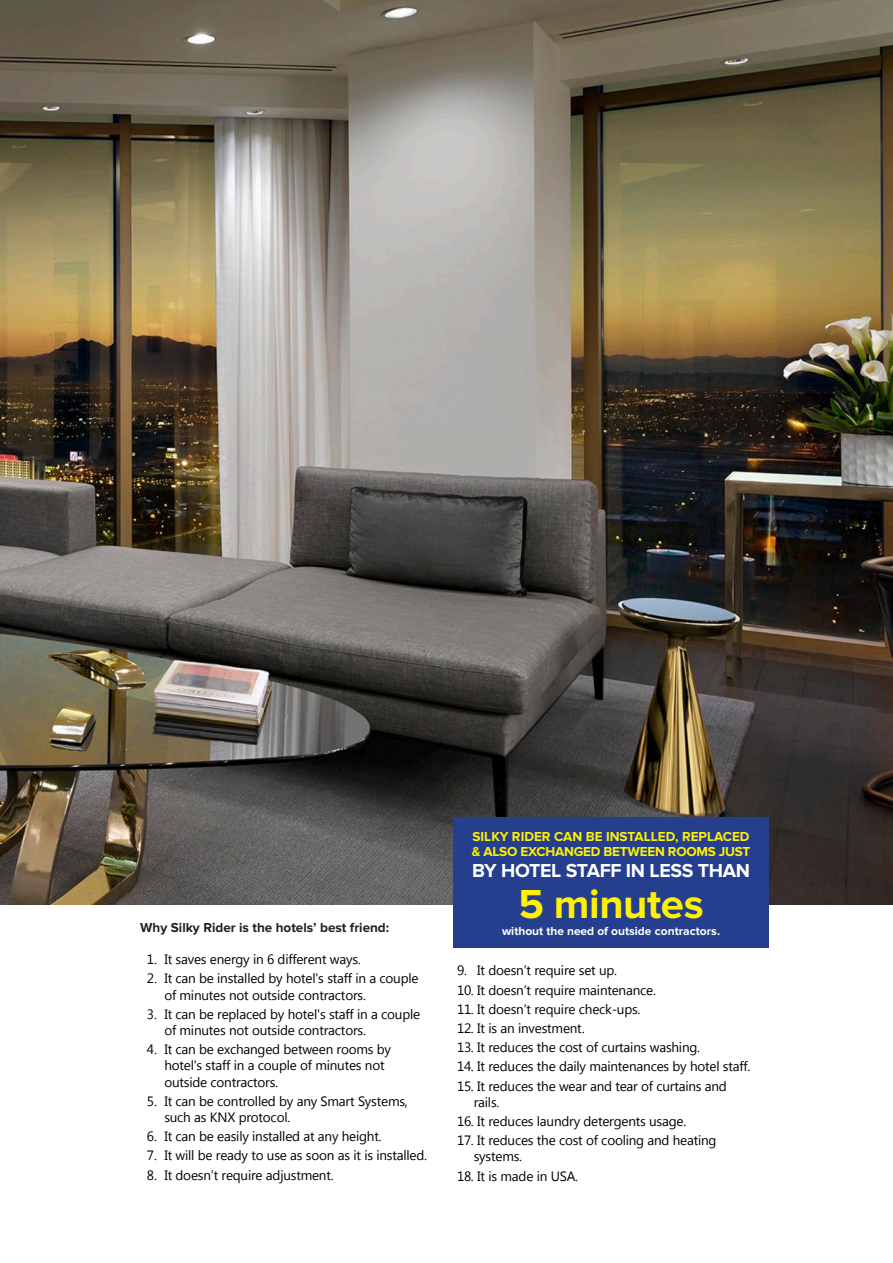
<style>
.page{position:relative;width:893px;height:1263px;background:#fff}
.page>*{position:absolute;margin:0;border:0;box-sizing:border-box;transform-origin:0 0}
.t1{font:700 42px "Proxima Nova";letter-spacing:-.01em;color:#fff101}
.t2{font:700 19.5px "Proxima Nova";letter-spacing:-.015em;color:#fff}
.t3{font:13.5px/16.2px "Segoe UI";letter-spacing:-.015em;color:#000}
.t4{font:700 13.5px/15px "Proxima Nova";letter-spacing:-.015em;color:#fff101}
.t5{font:700 13.5px "Proxima Nova";color:#231f20}
.t6{font:700 12px "Proxima Nova";color:#fff}
</style>
<div class="page">
<img style="left:0;top:0;width:893px;height:904px">
<div style="left:453px;top:817px;width:316px;height:130px;background:#253f8e"></div>
<p class="t5" style="left:140px;top:920px;width:251px">Why Silky Rider is the hotels’ best friend:</p>
<p class="t3" style="left:147px;top:951px;width:215px">1. It saves energy in 6 different ways.</p>
<p class="t3" style="left:164px;top:970px;width:256px;text-indent:-17px">2. It can be installed by hotel's staff in a couple of minutes not outside contractors.</p>
<p class="t3" style="left:164px;top:1005px;width:257px;text-indent:-17px">3. It can be replaced by hotel's staff in a couple of minutes not outside contractors.</p>
<p class="t3" style="left:164px;top:1041px;width:228px;text-indent:-17px">4. It can be exchanged between rooms by hotel's staff in a couple of minutes not outside contractors.</p>
<p class="t3" style="left:164px;top:1092px;width:245px;text-indent:-17px">5. It can be controlled by any Smart Systems, such as KNX protocol.</p>
<p class="t3" style="left:147px;top:1128px;width:236px">6. It can be easily installed at any height.</p>
<p class="t3" style="left:147px;top:1147px;width:282px">7. It will be ready to use as soon as it is installed.</p>
<p class="t3" style="left:147px;top:1166px;width:188px">8. It doesn’t require adjustment.</p>
<p class="t4" style="left:472px;top:829px;width:280px">SILKY RIDER CAN BE INSTALLED, REPLACED &amp; ALSO EXCHANGED BETWEEN ROOMS JUST</p>
<p class="t2" style="left:472px;top:859px;width:279px">BY HOTEL STAFF IN LESS THAN</p>
<p class="t1" style="left:518px;top:880px;width:187px">5 minutes</p>
<p class="t6" style="left:502px;top:924px;width:219px">without the need of outside contractors.</p>
<p class="t3" style="left:457px;top:962px;width:161px">9. It doesn’t require set up.</p>
<p class="t3" style="left:457px;top:981px;width:200px">10. It doesn’t require maintenance.</p>
<p class="t3" style="left:457px;top:1000px;width:185px">11. It doesn’t require check-ups.</p>
<p class="t3" style="left:457px;top:1019px;width:129px">12. It is an investment.</p>
<p class="t3" style="left:457px;top:1039px;width:244px">13. It reduces the cost of curtains washing.</p>
<p class="t3" style="left:457px;top:1058px;width:295px">14. It reduces the daily maintenances by hotel staff.</p>
<p class="t3" style="left:474px;top:1077px;width:255px;text-indent:-16px">15. It reduces the wear and tear of curtains and rails.</p>
<p class="t3" style="left:457px;top:1112px;width:231px">16. It reduces laundry detergents usage.</p>
<p class="t3" style="left:474px;top:1132px;width:244px;text-indent:-16px">17. It reduces the cost of cooling and heating systems.</p>
<p class="t3" style="left:457px;top:1167px;width:122px">18. It is made in USA.</p>
</div>
